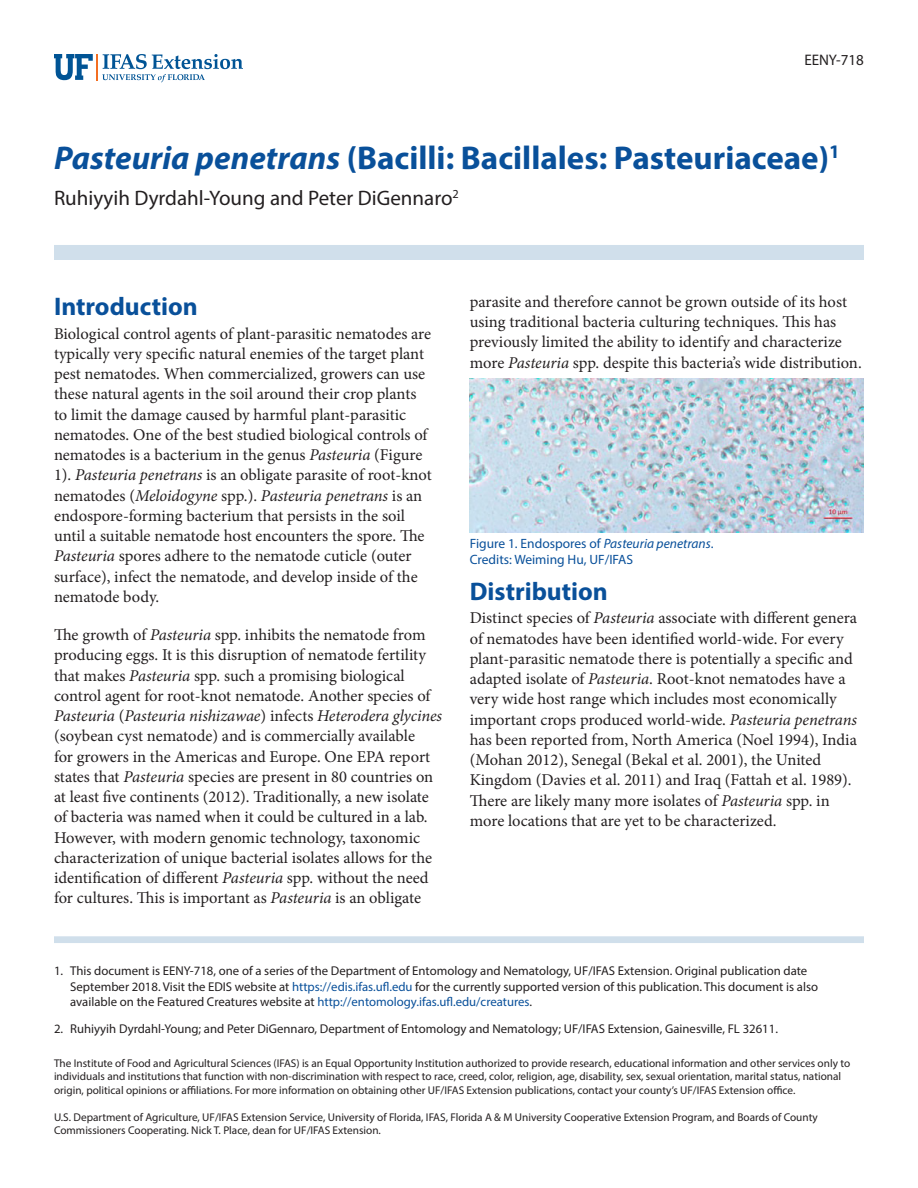
<style>
.page{position:relative;width:918px;height:1188px;background:#fff}
.page>*{position:absolute;margin:0;border:0;box-sizing:border-box;transform-origin:0 0}
.TitleRegular{font:700 33px "Myriad Pro";color:#09509a}
.SectionHeading0{font:700 25.5px "Myriad Pro";color:#09509a}
.Author{font:21px "Myriad Pro";color:#231f20}
.Paragraph{font:16.5px/20.2px "Minion Pro";color:#231f20}
.PubNumber{font:15.3px "Myriad Pro";color:#231f20}
.FigureCaption{font:13.5px "Myriad Pro";color:#09509a}
.t1{font:12.75px/15.3px "Myriad Pro";color:#231f20}
.Disclaimer{font:11.25px/13.5px "Myriad Pro";color:#231f20}
.s1{font-style:italic}
.s2{color:#09509a}
</style>
<div class="page">
<svg style="left:54px;top:54px;width:189px;height:28px"></svg>
<div style="left:54px;top:245px;width:810px;height:15px;background:#d0dfeb"></div>
<div style="left:54px;top:936px;width:810px;height:7px;background:#d0dfeb"></div>
<img style="left:470px;top:378px;width:394px;height:154px">
<p class="PubNumber" style="left:804px;top:51px;width:61px">EENY-718</p>
<p class="TitleRegular" style="left:54px;top:136px;width:787px"><span class="s1">Pasteuria penetrans</span> (Bacilli: Bacillales: Pasteuriaceae)<sup>1</sup></p>
<p class="Author" style="left:54px;top:185px;width:406px">Ruhiyyih Dyrdahl-Young and Peter DiGennaro<sup>2</sup></p>
<p class="SectionHeading0" style="left:54px;top:290px;width:145px">Introduction</p>
<p class="Paragraph" style="left:54px;top:323px;width:379px">Biological control agents of plant-parasitic nematodes are typically very specific natural enemies of the target plant pest nematodes. When commercialized, growers can use these natural agents in the soil around their crop plants to limit the damage caused by harmful plant-parasitic nematodes. One of the best studied biological controls of nematodes is a bacterium in the genus <span class="s1">Pasteuria</span> (Figure 1). <span class="s1">Pasteuria penetrans</span> is an obligate parasite of root-knot nematodes (<span class="s1">Meloidogyne</span> spp.). <span class="s1">Pasteuria penetrans</span> is an endospore-forming bacterium that persists in the soil until a suitable nematode host encounters the spore. The <span class="s1">Pasteuria</span> spores adhere to the nematode cuticle (outer surface), infect the nematode, and develop inside of the nematode body.</p>
<p class="Paragraph" style="left:54px;top:625px;width:390px">The growth of <span class="s1">Pasteuria</span> spp. inhibits the nematode from producing eggs. It is this disruption of nematode fertility that makes <span class="s1">Pasteuria</span> spp. such a promising biological control agent for root-knot nematode. Another species of <span class="s1">Pasteuria</span> (<span class="s1">Pasteuria nishizawae</span>) infects <span class="s1">Heterodera glycines </span>(soybean cyst nematode) and is commercially available<br>for growers in the Americas and Europe. One EPA report states that <span class="s1">Pasteuria</span> species are present in 80 countries on at least five continents (2012). Traditionally, a new isolate of bacteria was named when it could be cultured in a lab.<br>However, with modern genomic technology, taxonomic characterization of unique bacterial isolates allows for the identification of different <span class="s1">Pasteuria</span> spp. without the need for cultures. This is important as <span class="s1">Pasteuria</span> is an obligate</p>
<p class="Paragraph" style="left:470px;top:292px;width:393px">parasite and therefore cannot be grown outside of its host using traditional bacteria culturing techniques. This has previously limited the ability to identify and characterize more <span class="s1">Pasteuria</span> spp. despite this bacteria’s wide distribution.</p>
<p class="FigureCaption" style="left:470px;top:535px;width:245px">Figure 1. Endospores of <span class="s1">Pasteuria penetrans</span>.</p>
<p class="FigureCaption" style="left:470px;top:551px;width:165px">Credits: Weiming Hu, UF/IFAS</p>
<p class="SectionHeading0" style="left:470px;top:575px;width:140px">Distribution</p>
<p class="Paragraph" style="left:470px;top:608px;width:389px">Distinct species of <span class="s1">Pasteuria</span> associate with different genera of nematodes have been identified world-wide. For every plant-parasitic nematode there is potentially a specific and adapted isolate of <span class="s1">Pasteuria</span>. Root-knot nematodes have a very wide host range which includes most economically important crops produced world-wide. <span class="s1">Pasteuria penetrans </span>has been reported from, North America (Noel 1994), India (Mohan 2012), Senegal (Bekal et al. 2001), the United Kingdom (Davies et al. 2011) and Iraq (Fattah et al. 1989).<br>There are likely many more isolates of <span class="s1">Pasteuria</span> spp. in more locations that are yet to be characterized.</p>
<p class="t1" style="left:70px;top:963px;width:749px;text-indent:-16px">1. This document is EENY-718, one of a series of the Department of Entomology and Nematology, UF/IFAS Extension. Original publication date<br>September 2018. Visit the EDIS website at <span class="s2">https://edis.ifas.ufl.edu</span> for the currently supported version of this publication. This document is also available on the Featured Creatures website at <span class="s2">http://entomology.ifas.ufl.edu/creatures</span>.</p>
<p class="t1" style="left:54px;top:1021px;width:726px">2. Ruhiyyih Dyrdahl-Young; and Peter DiGennaro, Department of Entomology and Nematology; UF/IFAS Extension, Gainesville, FL 32611.</p>
<p class="Disclaimer" style="left:54px;top:1056px;width:798px">The Institute of Food and Agricultural Sciences (IFAS) is an Equal Opportunity Institution authorized to provide research, educational information and other services only to individuals and institutions that function with non-discrimination with respect to race, creed, color, religion, age, disability, sex, sexual orientation, marital status, national origin, political opinions or affiliations. For more information on obtaining other UF/IFAS Extension publications, contact your county’s UF/IFAS Extension office.</p>
<p class="Disclaimer" style="left:54px;top:1110px;width:765px">U.S. Department of Agriculture, UF/IFAS Extension Service, University of Florida, IFAS, Florida A &amp; M University Cooperative Extension Program, and Boards of County<br>Commissioners Cooperating. Nick T. Place, dean for UF/IFAS Extension.</p>
</div>
